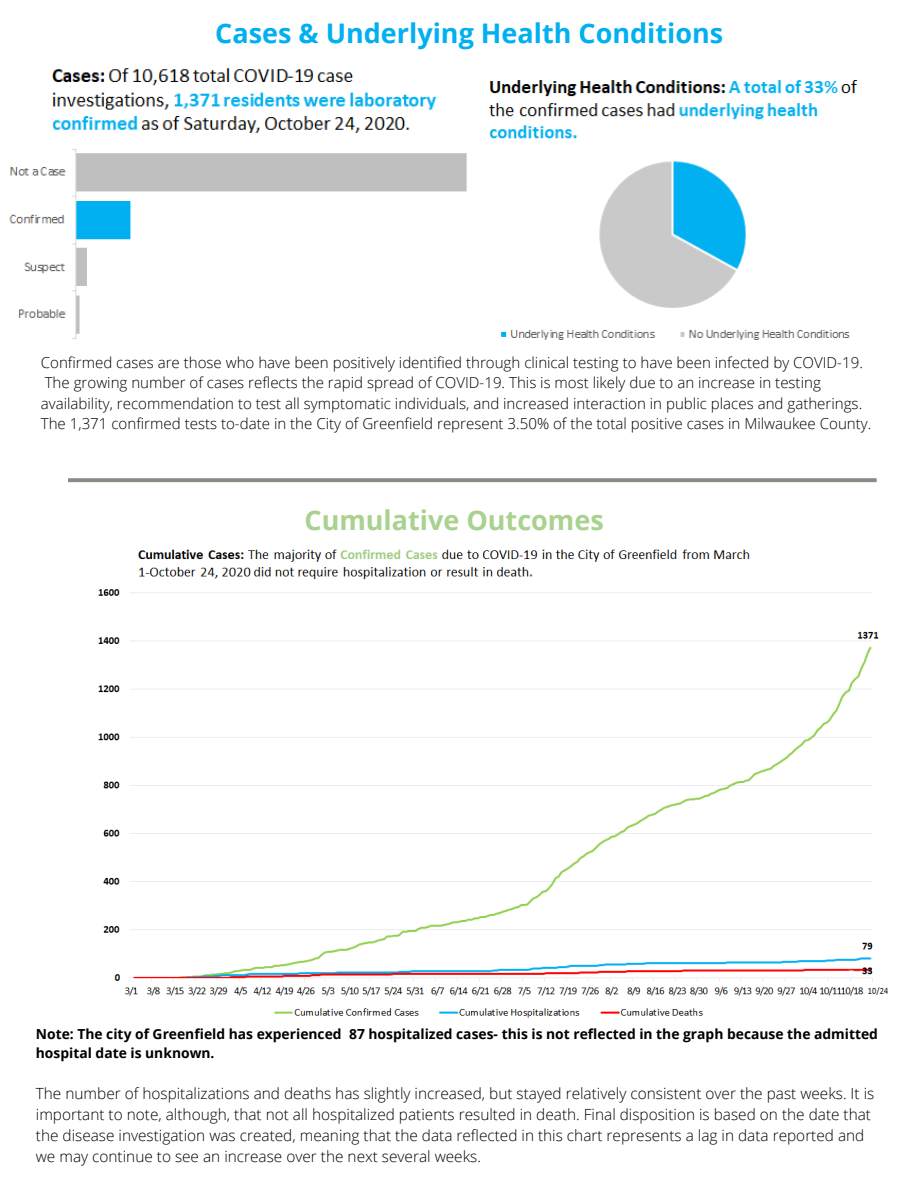
<style>
.page{position:relative;width:918px;height:1188px;background:#fff}
.page>*{position:absolute;margin:0;border:0;box-sizing:border-box;transform-origin:0 0}
.t1{font:700 27px "Open Sans";color:#00b0f0}
.t2{font:700 27px "Open Sans";color:#a9d18f}
.t3{font:300 15.45px/20.9px "Open Sans";color:#000}
.t4{font:300 15.15px/20.4px "Open Sans";color:#000}
.t5{font:700 13.8px/18.5px "Open Sans";color:#000}
</style>
<div class="page">
<svg style="left:68px;top:478px;width:809px;height:4px"></svg>
<img style="left:9px;top:68px;width:458px;height:271px">
<img style="left:488px;top:80px;width:370px;height:260px">
<img style="left:98px;top:549px;width:781px;height:469px">
<img style="left:864px;top:986px;width:25px;height:9px">
<h1 class="t1" style="left:215px;top:14px;width:510px">Cases &amp; Underlying Health Conditions</h1>
<p class="t4" style="left:41px;top:352px;width:832px">Confirmed cases are those who have been positively identified through clinical testing to have been infected by COVID-19.<br>The growing number of cases reflects the rapid spread of COVID-19. This is most likely due to an increase in testing availability, recommendation to test all symptomatic individuals, and increased interaction in public places and gatherings.<br>The 1,371 confirmed tests to-date in the City of Greenfield represent 3.50% of the total positive cases in Milwaukee County.</p>
<h1 class="t2" style="left:304px;top:501px;width:301px">Cumulative Outcomes</h1>
<p class="t5" style="left:36px;top:1025px;width:844px">Note: The city of Greenfield has experienced 87 hospitalized cases- this is not reflected in the graph because the admitted hospital date is unknown.</p>
<p class="t3" style="left:36px;top:1083px;width:840px">The number of hospitalizations and deaths has slightly increased, but stayed relatively consistent over the past weeks. It is important to note, although, that not all hospitalized patients resulted in death. Final disposition is based on the date that the disease investigation was created, meaning that the data reflected in this chart represents a lag in data reported and we may continue to see an increase over the next several weeks.</p>
</div>
